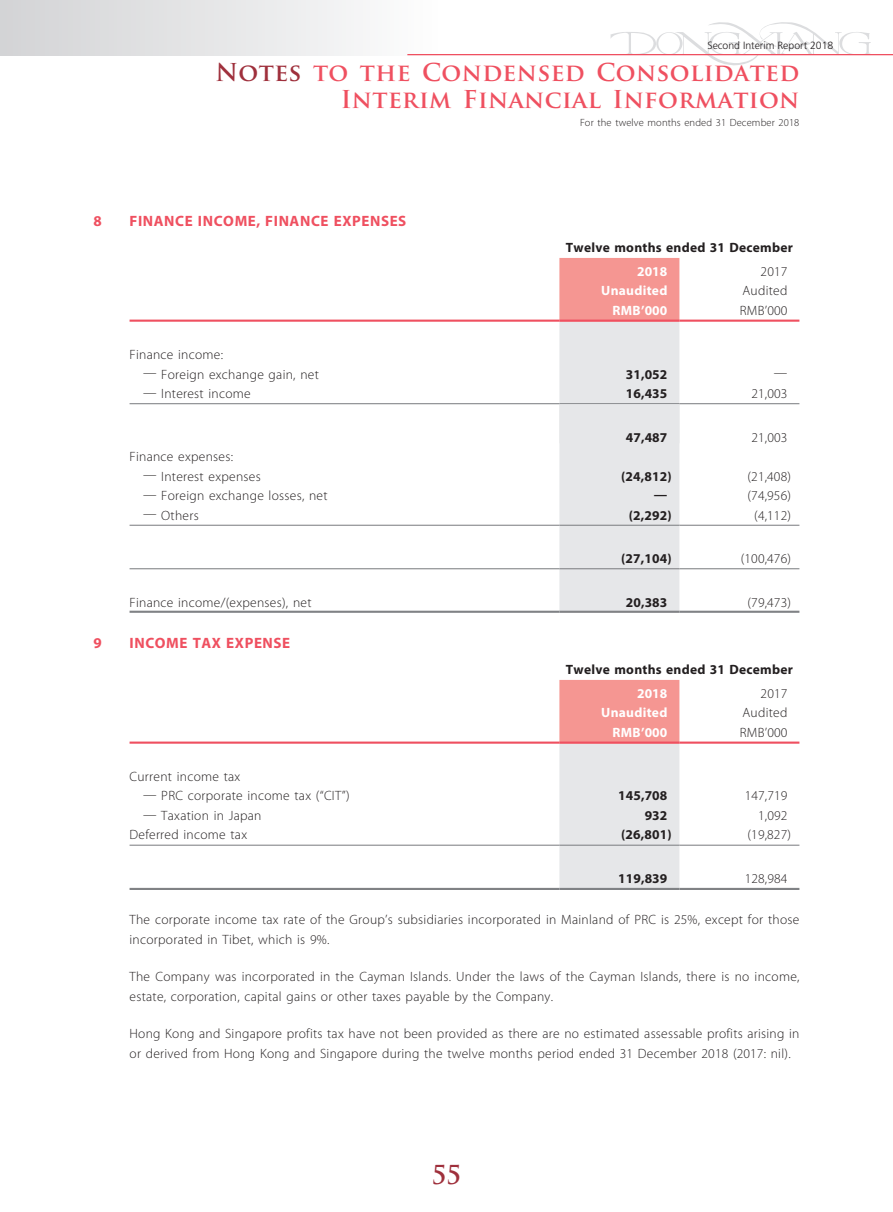
<style>
.page{position:relative;width:893px;height:1212px;background:#fff}
.page>*{position:absolute;margin:0;border:0;box-sizing:border-box;transform-origin:0 0}
.t1{font:700 25.5px "Trajan Pro";color:#9f303c}
.t2{font:700 24px/27px "Trajan Pro";letter-spacing:.015em;color:#ef5060;text-align:right}
.t3{font:700 15px "Myriad Pro";letter-spacing:.04em;color:#ef5060}
.t4{font:300 13.5px/19.5px "Myriad Pro";letter-spacing:.02em;color:#231f20}
.t5{font:700 13.5px "Myriad Pro";letter-spacing:.02em;color:#231f20}
.t6{font:700 13.5px "Myriad Pro";letter-spacing:.02em;color:#fff}
.t7{font:300 10.5px "Myriad Pro";letter-spacing:.01em;color:#231f20}
.t8{font:300 10.5px "Frutiger LT Std";color:#231f20}
.s1{color:#9f303c}
</style>
<div class="page">
<div style="left:0;top:0;width:438px;height:55px;background:linear-gradient(to right,#d2d3d5,#fcfdfd)"></div>
<svg style="left:611px;top:22px;width:260px;height:44px"></svg>
<hr style="left:407px;top:54px;width:486px;height:1px;background:#ef5060">
<hr style="left:130px;top:320px;width:429px;height:2px;background:#ef5060">
<hr style="left:679px;top:320px;width:120px;height:2px;background:#ef5060">
<hr style="left:130px;top:403px;width:429px;height:1px;background:#808285">
<hr style="left:679px;top:403px;width:120px;height:1px;background:#808285">
<svg style="left:559px;top:258px;width:120px;height:353px;background:#e8d8d9"></svg>
<hr style="left:130px;top:525px;width:429px;height:1px;background:#808285">
<hr style="left:559px;top:525px;width:120px;height:1px;background:#808285">
<hr style="left:679px;top:525px;width:120px;height:1px;background:#808285">
<hr style="left:130px;top:568px;width:429px;height:1px;background:#808285">
<hr style="left:559px;top:568px;width:120px;height:1px;background:#808285">
<hr style="left:679px;top:568px;width:120px;height:1px;background:#808285">
<hr style="left:130px;top:611px;width:429px;height:2px;background:#808285">
<hr style="left:559px;top:611px;width:120px;height:2px;background:#808285">
<hr style="left:679px;top:611px;width:120px;height:2px;background:#808285">
<svg style="left:559px;top:680px;width:120px;height:208px;background:#eacfcf"></svg>
<hr style="left:130px;top:741px;width:429px;height:3px;background:#ef5060">
<hr style="left:559px;top:741px;width:120px;height:3px;background:#ef5060">
<hr style="left:679px;top:741px;width:120px;height:3px;background:#ef5060">
<hr style="left:130px;top:845px;width:429px;height:1px;background:#808285">
<hr style="left:559px;top:845px;width:120px;height:1px;background:#808285">
<hr style="left:679px;top:845px;width:120px;height:1px;background:#808285">
<hr style="left:130px;top:888px;width:429px;height:2px;background:#808285">
<hr style="left:559px;top:888px;width:120px;height:2px;background:#808285">
<hr style="left:679px;top:888px;width:120px;height:2px;background:#808285">
<p class="t8" style="left:707px;top:39px;width:128px">Second Interim Report 2018</p>
<h2 class="t2" style="left:215px;top:59px;width:585px"><span class="s1">Notes</span> to the Condensed Consolidated<br>Interim Financial Information</h2>
<p class="t3" style="left:94px;top:211px;width:10px">8</p>
<p class="t3" style="left:130px;top:211px;width:278px">FINANCE INCOME, FINANCE EXPENSES</p>
<p class="t7" style="left:580px;top:117px;width:221px">For the twelve months ended 31 December 2018</p>
<p class="t5" style="left:566px;top:238px;width:228px">Twelve months ended 31 December</p>
<p class="t6" style="left:637px;top:262px;width:32px">2018</p>
<p class="t4" style="left:761px;top:262px;width:28px">2017</p>
<p class="t6" style="left:601px;top:282px;width:68px">Unaudited</p>
<p class="t4" style="left:742px;top:281px;width:46px">Audited</p>
<p class="t6" style="left:613px;top:301px;width:56px">RMB’000</p>
<p class="t4" style="left:740px;top:301px;width:49px">RMB’000</p>
<p class="t4" style="left:130px;top:345px;width:95px">Finance income:</p>
<p class="t4" style="left:143px;top:364px;width:177px">— Foreign exchange gain, net</p>
<p class="t5" style="left:626px;top:365px;width:43px">31,052</p>
<p class="t4" style="left:774px;top:363px;width:15px">—</p>
<p class="t4" style="left:143px;top:384px;width:109px">— Interest income</p>
<p class="t5" style="left:626px;top:385px;width:43px">16,435</p>
<p class="t4" style="left:751px;top:384px;width:38px">21,003</p>
<p class="t5" style="left:626px;top:428px;width:43px">47,487</p>
<p class="t4" style="left:751px;top:427px;width:38px">21,003</p>
<p class="t4" style="left:130px;top:447px;width:105px">Finance expenses:</p>
<p class="t4" style="left:143px;top:466px;width:119px">— Interest expenses</p>
<p class="t5" style="left:621px;top:467px;width:52px">(24,812)</p>
<p class="t4" style="left:747px;top:466px;width:45px">(21,408)</p>
<p class="t4" style="left:143px;top:486px;width:186px">— Foreign exchange losses, net</p>
<p class="t5" style="left:654px;top:485px;width:15px">—</p>
<p class="t4" style="left:747px;top:486px;width:45px">(74,956)</p>
<p class="t4" style="left:143px;top:505px;width:57px">— Others</p>
<p class="t5" style="left:629px;top:506px;width:44px">(2,292)</p>
<p class="t4" style="left:754px;top:505px;width:38px">(4,112)</p>
<p class="t5" style="left:621px;top:550px;width:52px">(27,104)</p>
<p class="t4" style="left:741px;top:549px;width:52px">(100,476)</p>
<p class="t4" style="left:130px;top:592px;width:184px">Finance income/(expenses), net</p>
<p class="t5" style="left:626px;top:593px;width:43px">20,383</p>
<p class="t4" style="left:747px;top:592px;width:45px">(79,473)</p>
<p class="t3" style="left:94px;top:633px;width:10px">9</p>
<p class="t3" style="left:130px;top:633px;width:162px">INCOME TAX EXPENSE</p>
<p class="t5" style="left:566px;top:660px;width:228px">Twelve months ended 31 December</p>
<p class="t6" style="left:637px;top:684px;width:32px">2018</p>
<p class="t4" style="left:761px;top:684px;width:28px">2017</p>
<p class="t6" style="left:601px;top:704px;width:68px">Unaudited</p>
<p class="t4" style="left:742px;top:703px;width:46px">Audited</p>
<p class="t6" style="left:613px;top:723px;width:56px">RMB’000</p>
<p class="t4" style="left:740px;top:723px;width:49px">RMB’000</p>
<p class="t4" style="left:130px;top:767px;width:112px">Current income tax</p>
<p class="t4" style="left:143px;top:786px;width:208px">— PRC corporate income tax (“CIT”)</p>
<p class="t5" style="left:618px;top:787px;width:51px">145,708</p>
<p class="t4" style="left:745px;top:786px;width:44px">147,719</p>
<p class="t4" style="left:143px;top:806px;width:120px">— Taxation in Japan</p>
<p class="t5" style="left:645px;top:807px;width:24px">932</p>
<p class="t4" style="left:758px;top:806px;width:31px">1,092</p>
<p class="t4" style="left:130px;top:825px;width:119px">Deferred income tax</p>
<p class="t5" style="left:621px;top:826px;width:52px">(26,801)</p>
<p class="t4" style="left:747px;top:825px;width:45px">(19,827)</p>
<p class="t5" style="left:618px;top:870px;width:51px">119,839</p>
<p class="t4" style="left:745px;top:869px;width:44px">128,984</p>
<p class="t4" style="left:130px;top:910px;width:671px">The corporate income tax rate of the Group’s subsidiaries incorporated in Mainland of PRC is 25%, except for those incorporated in Tibet, which is 9%.</p>
<p class="t4" style="left:130px;top:967px;width:671px">The Company was incorporated in the Cayman Islands. Under the laws of the Cayman Islands, there is no income, estate, corporation, capital gains or other taxes payable by the Company.</p>
<p class="t4" style="left:130px;top:1024px;width:671px">Hong Kong and Singapore profits tax have not been provided as there are no estimated assessable profits arising in or derived from Hong Kong and Singapore during the twelve months period ended 31 December 2018 (2017: nil).</p>
<h1 class="t1" style="left:432px;top:1159px;width:31px">55</h1>
</div>
